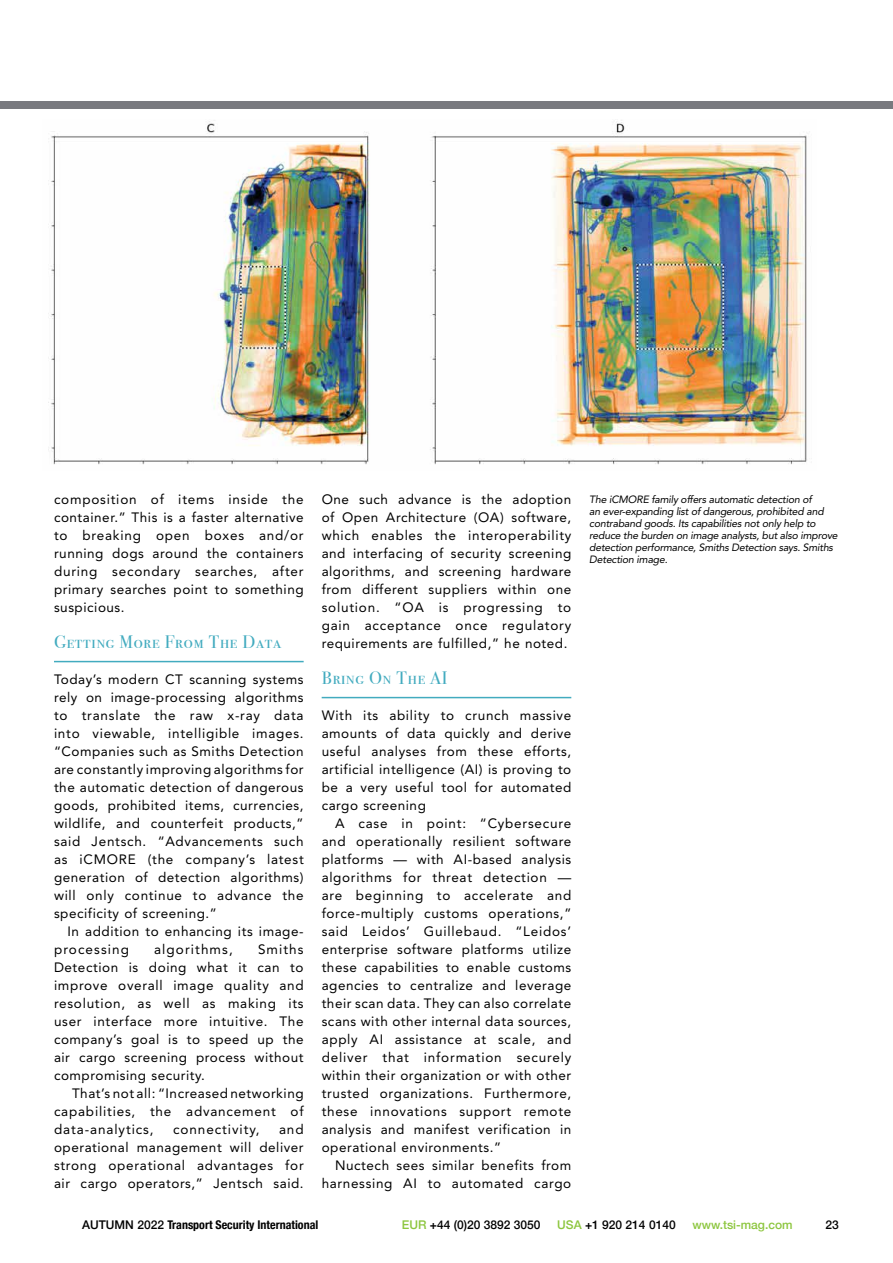
<style>
.page{position:relative;width:893px;height:1263px;background:#fff}
.page>*{position:absolute;margin:0;border:0;box-sizing:border-box;transform-origin:0 0}
.t1{font:18px "Bodoni Svty Two SCITCTT";letter-spacing:.04em;color:#42abbf}
.t2{font:13.5px/18px "Avenir LT Std";letter-spacing:.04em;color:#000;text-align:justify}
.t3{font:13.5px "Avenir LT Std";letter-spacing:.07em;color:#000}
.t4{font:13.5px "Avenir LT Std";letter-spacing:.08em;color:#000}
.t5{font:700 condensed 12px "Helvetica Neue";color:#000}
.t6{font:500 12px "Helvetica Neue";color:#000}
.t7{font:500 12px "Helvetica Neue";color:#8dc63f}
.t8{font:italic 10.5px/12px "Avenir LT Std";letter-spacing:-.02em;color:#000}
.s1{font-weight:500;font-stretch:normal}
.s2{color:#8dc63f}
</style>
<div class="page">
<div style="left:0;top:102px;width:893px;height:7px;background:#797a7f"></div>
<hr style="left:54px;top:661px;width:250px;height:1px;background:#42abbf">
<hr style="left:322px;top:697px;width:249px;height:1px;background:#42abbf">
<img style="left:48px;top:120px;width:759px;height:345px">
<p class="t2" style="left:54px;top:490px;width:251px">composition of items inside the container.” This is a faster alternative to breaking open boxes and/or running dogs around the containers during secondary searches, after primary searches point to something suspicious.</p>
<h1 class="t1" style="left:54px;top:631px;width:229px">Getting More From The Data</h1>
<p class="t2" style="left:54px;top:670px;width:251px">Today’s modern CT scanning systems rely on image-processing algorithms to translate the raw x-ray data into viewable, intelligible images. “Companies such as Smiths Detection are constantly improving algorithms for the automatic detection of dangerous goods, prohibited items, currencies, wildlife, and counterfeit products,” said Jentsch. “Advancements such as iCMORE (the company’s latest generation of detection algorithms) will only continue to advance the specificity of screening.”</p>
<p class="t2" style="left:54px;top:922px;width:251px;text-indent:14px">In addition to enhancing its image&shy;processing</p>
<p class="t2" style="left:54px;top:940px;width:251px;text-indent:204px">Smiths Detection is doing what it can to improve overall image quality and resolution, as well as making its user interface more intuitive. The company’s goal is to speed up the air cargo screening process without compromising security.</p>
<p class="t2" style="left:54px;top:1084px;width:251px;text-indent:18px">That’s not all: “Increased networking capabilities, the advancement of data-analytics,</p>
<p class="t4" style="left:154px;top:941px;width:80px">algorithms,</p>
<p class="t2" style="left:54px;top:1120px;width:251px;text-indent:225px">and operational management will deliver strong operational advantages for air cargo operators,” Jentsch said.</p>
<p class="t3" style="left:173px;top:1121px;width:88px">connectivity,</p>
<p class="t2" style="left:322px;top:490px;width:251px">One such advance is the adoption of Open Architecture (OA) software, which enables the interoperability and interfacing of security screening algorithms, and screening hardware from different suppliers within one solution. “OA is progressing to gain acceptance once regulatory requirements are fulfilled,” he noted.</p>
<h1 class="t1" style="left:322px;top:667px;width:127px">Bring On The AI</h1>
<p class="t2" style="left:322px;top:706px;width:251px">With its ability to crunch massive amounts of data quickly and derive useful analyses from these efforts, artificial intelligence (AI) is proving to be a very useful tool for automated cargo screening</p>
<p class="t2" style="left:322px;top:814px;width:251px;text-indent:14px">A case in point: “Cybersecure and operationally resilient software platforms — with AI-based analysis algorithms for threat detection — are beginning to accelerate and force-multiply customs operations,” said Leidos’ Guillebaud. “Leidos’ enterprise software platforms utilize these capabilities to enable customs agencies to centralize and leverage their scan data. They can also correlate scans with other internal data sources, apply AI assistance at scale, and deliver that information securely within their organization or with other trusted organizations. Furthermore, these innovations support remote analysis and manifest verification in operational environments.”</p>
<p class="t2" style="left:322px;top:1156px;width:251px;text-align:right">Nuctech sees similar benefits from harnessing AI to automated cargo</p>
<p class="t8" style="left:589px;top:494px;width:250px">The iCMORE family offers automatic detection of<br>an ever-expanding list of dangerous, prohibited and contraband goods. Its capabilities not only help to reduce the burden on image analysts, but also improve detection performance, Smiths Detection says. Smiths Detection image.</p>
<p class="t5" style="left:82px;top:1214px;width:238px"><span class="s1">AUTUMN 2022</span> Transport Security International</p>
<p class="t6" style="left:402px;top:1215px;width:140px"><span class="s2">EUR</span> +44 (0)20 3892 3050</p>
<p class="t6" style="left:557px;top:1215px;width:120px"><span class="s2">USA</span> +1 920 214 0140</p>
<p class="t7" style="left:692px;top:1215px;width:102px">www.tsi-mag.com</p>
<p class="t6" style="left:826px;top:1215px;width:15px">23</p>
</div>
